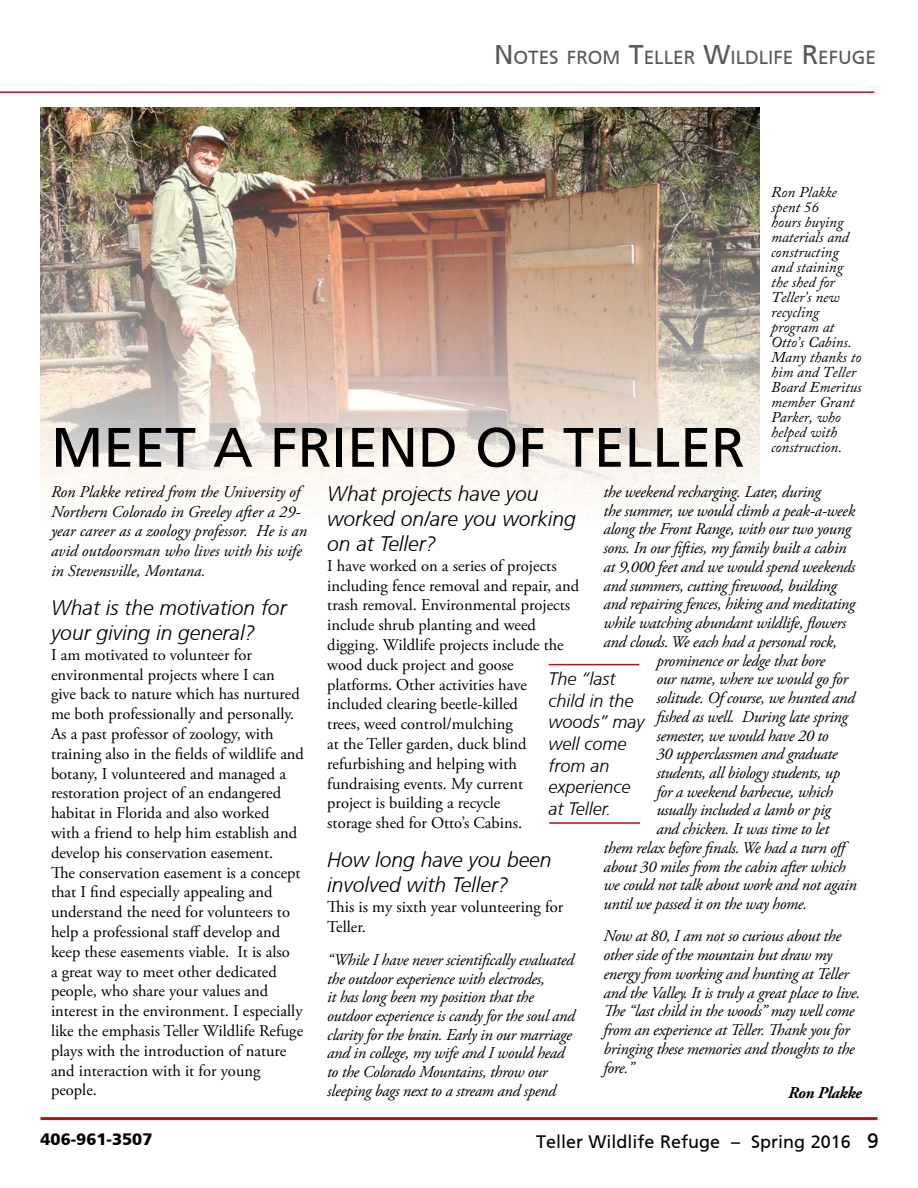
<style>
.page{position:relative;width:918px;height:1188px;background:#fff}
.page>*{position:absolute;margin:0;border:0;box-sizing:border-box;transform-origin:0 0}
.t1{font:55.5px "Frutiger CE";color:#000}
.t2{font:italic 300 21px/25.2px "Frutiger CE";color:#000}
.t3{font:18.9px "Frutiger CE";color:#58595b}
.t4{font:italic 300 18px/21.6px "Frutiger CE";color:#000}
.t5{font:18px "Frutiger CE";color:#000}
.t6{font:italic 16.5px/18.8px "Adobe Garamond Pro";letter-spacing:-.02em;color:#000}
.t7{font:16.5px/19.8px "Adobe Garamond Pro";color:#000}
.t8{font:italic 16.5px/19.8px "Adobe Garamond Pro";color:#000}
.t9{font:900 16.5px "Frutiger CE";color:#000}
.t10{font:italic 700 16.5px "Adobe Garamond Pro";letter-spacing:-.02em;color:#000}
.t11{font:italic 15px/15px "Adobe Caslon Pro";color:#000}
.s1{font-size:27px}
.s2{font-size:21px}
</style>
<div class="page">
<img style="left:40px;top:107px;width:719px;height:403px">
<hr style="left:0;top:91px;width:874px;height:2px;background:#b5121b">
<hr style="left:40px;top:1117px;width:838px;height:3px;background:#b5121b">
<hr style="left:549px;top:664px;width:90px;height:1px;background:#b5121b">
<hr style="left:549px;top:822px;width:91px;height:2px;background:#b5121b">
<p class="t3" style="left:494px;top:46px;width:383px"><span class="s1">N</span>OTES FROM <span class="s1">T</span>ELLER <span class="s1">W</span>ILDLIFE <span class="s1">R</span>EFUGE</p>
<h1 class="t1" style="left:51px;top:415px;width:695px">MEET A FRIEND OF TELLER</h1>
<p class="t11" style="left:771px;top:184px;width:92px">Ron Plakke spent 56<br>hours buying materials and constructing and staining the shed for<br>Teller’s new recycling program at<br>Otto’s Cabins.<br>Many thanks to him and Teller<br>Board Emeritus member Grant<br>Parker, who helped with construction.</p>
<p class="t8" style="left:51px;top:482px;width:257px">Ron Plakke retired from the University of Northern Colorado in Greeley after a 29- year career as a zoology professor. He is an avid outdoorsman who lives with his wife in Stevensville, Montana.</p>
<p class="t2" style="left:51px;top:595px;width:237px">What is the motivation for your giving in general?</p>
<p class="t7" style="left:51px;top:645px;width:255px">I am motivated to volunteer for environmental projects where I can give back to nature which has nurtured me both professionally and personally.<br>As a past professor of zoology, with training also in the fields of wildlife and botany, I volunteered and managed a restoration project of an endangered habitat in Florida and also worked<br>with a friend to help him establish and develop his conservation easement.<br>The conservation easement is a concept that I find especially appealing and understand the need for volunteers to help a professional staff develop and keep these easements viable. It is also<br>a great way to meet other dedicated people, who share your values and interest in the environment. I especially like the emphasis Teller Wildlife Refuge plays with the introduction of nature and interaction with it for young people.</p>
<p class="t2" style="left:327px;top:481px;width:250px">What projects have you worked on/are you working on at Teller?</p>
<p class="t7" style="left:327px;top:556px;width:253px">I have worked on a series of projects including fence removal and repair, and trash removal. Environmental projects include shrub planting and weed digging. Wildlife projects include the wood duck project and goose platforms. Other activities have included clearing beetle-killed<br>trees, weed control/mulching<br>at the Teller garden, duck blind refurbishing and helping with fundraising events. My current<br>project is building a recycle<br>storage shed for Otto’s Cabins.</p>
<p class="t2" style="left:327px;top:847px;width:226px">How long have you been involved with Teller?</p>
<p class="t7" style="left:327px;top:897px;width:238px">This is my sixth year volunteering for<br>Teller.</p>
<p class="t6" style="left:327px;top:951px;width:249px">“While I have never scientifically evaluated the outdoor experience with electrodes,<br>it has long been my position that the outdoor experience is candy for the soul and clarity for the brain. Early in our marriage and in college, my wife and I would head to the Colorado Mountains, throw our sleeping bags next to a stream and spend</p>
<p class="t6" style="left:604px;top:483px;width:219px">the weekend recharging. Later, during</p>
<p class="t6" style="left:604px;top:501px;width:253px">the summer, we would climb a peak-a-week</p>
<p class="t6" style="left:604px;top:520px;width:249px">along the Front Range, with our two young</p>
<p class="t6" style="left:604px;top:539px;width:244px">sons. In our fifties, my family built a cabin</p>
<p class="t6" style="left:604px;top:558px;width:253px">at 9,000 feet and we would spend weekends</p>
<p class="t6" style="left:604px;top:576px;width:235px">and summers, cutting firewood, building</p>
<p class="t6" style="left:604px;top:595px;width:253px">and repairing fences, hiking and meditating</p>
<p class="t6" style="left:604px;top:614px;width:244px">while watching abundant wildlife, flowers</p>
<p class="t6" style="left:604px;top:633px;width:235px">and clouds. We each had a personal rock,</p>
<p class="t6" style="left:656px;top:651px;width:170px">prominence or ledge that bore</p>
<p class="t6" style="left:656px;top:670px;width:193px">our name, where we would go for</p>
<p class="t6" style="left:656px;top:689px;width:200px">solitude. Of course, we hunted and</p>
<p class="t6" style="left:656px;top:708px;width:193px">fished as well. During late spring</p>
<p class="t6" style="left:656px;top:726px;width:174px">semester, we would have 20 to</p>
<p class="t6" style="left:656px;top:745px;width:183px">30 upperclassmen and graduate</p>
<p class="t6" style="left:656px;top:764px;width:185px">students, all biology students, up</p>
<p class="t6" style="left:656px;top:783px;width:178px">for a weekend barbecue, which</p>
<p class="t6" style="left:656px;top:801px;width:176px">usually included a lamb or pig</p>
<p class="t6" style="left:656px;top:820px;width:174px">and chicken. It was time to let</p>
<p class="t6" style="left:604px;top:839px;width:249px">them relax before finals. We had a turn off</p>
<p class="t6" style="left:604px;top:858px;width:244px">about 30 miles from the cabin after which</p>
<p class="t6" style="left:604px;top:876px;width:255px">we could not talk about work and not again</p>
<p class="t6" style="left:604px;top:895px;width:205px">until we passed it on the way home.</p>
<p class="t6" style="left:604px;top:927px;width:258px">Now at 80, I am not so curious about the other side of the mountain but draw my energy from working and hunting at Teller and the Valley. It is truly a great place to live.<br>The “last child in the woods” may well come from an experience at Teller. Thank you for bringing these memories and thoughts to the fore.”</p>
<p class="t10" style="left:788px;top:1083px;width:75px">Ron Plakke</p>
<p class="t4" style="left:549px;top:668px;width:98px">The “last child in the woods” may well come from an experience at Teller.</p>
<p class="t9" style="left:40px;top:1129px;width:113px">406-961-3507</p>
<p class="t5" style="left:536px;top:1131px;width:344px">Teller Wildlife Refuge – Spring 2016 <span class="s2">9</span></p>
</div>
